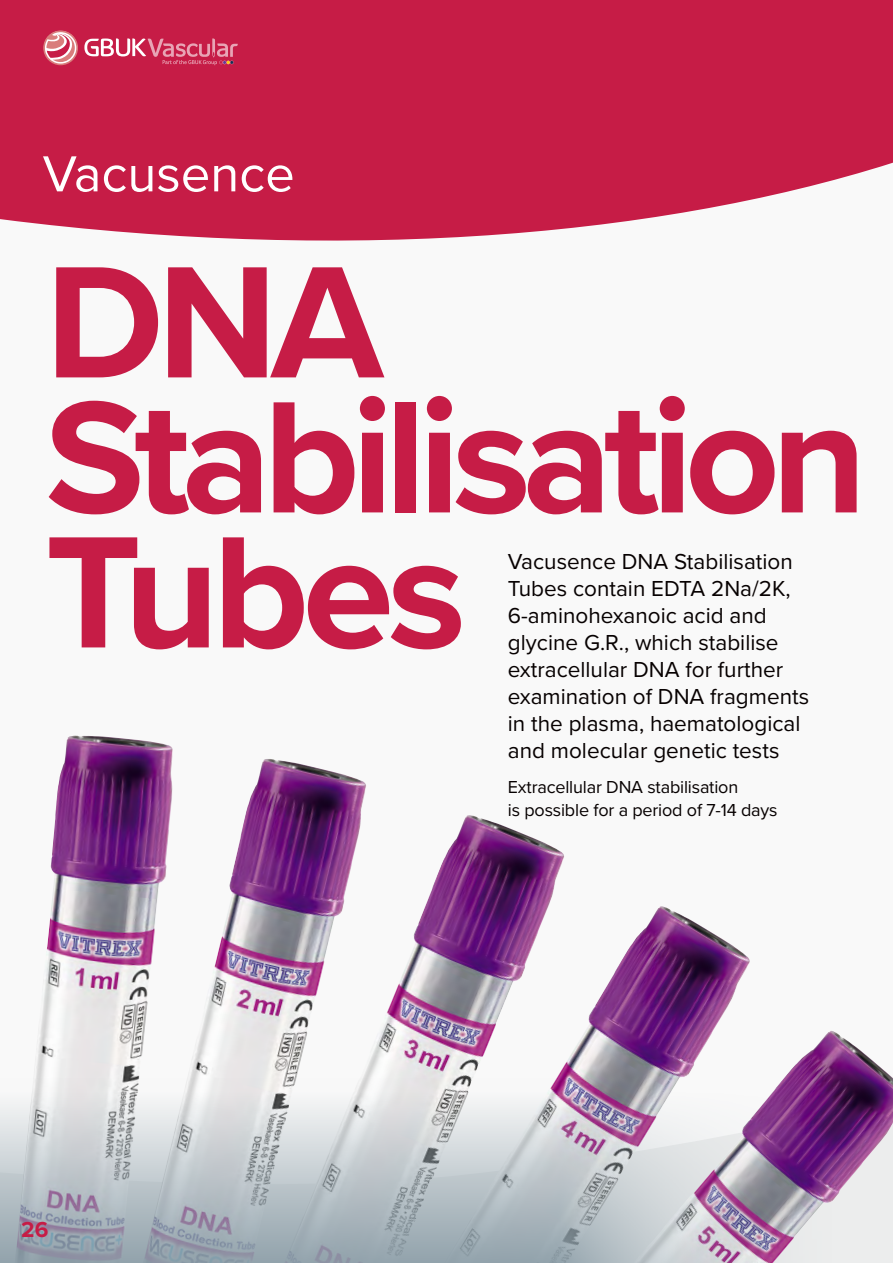
<style>
.page{position:relative;width:893px;height:1263px;background:#fff}
.page>*{position:absolute;margin:0;border:0;box-sizing:border-box;transform-origin:0 0}
.t1{font:700 165px/135px "Proxima Nova";letter-spacing:-.05em;color:#c61c46}
.t2{font:52.5px "Proxima Nova";color:#fff}
.t3{font:22.5px/27px "Proxima Nova";color:#070101}
.t4{font:700 22.5px "Proxima Nova";color:#c61c46}
.t5{font:18px/22.5px "Proxima Nova";letter-spacing:-.01em;color:#070101}
</style>
<div class="page">
<svg style="left:73px;top:735px;width:274px;height:122px"></svg>
<svg style="left:347px;top:775px;width:218px;height:82px"></svg>
<svg style="left:0;top:0;width:893px;height:241px;fill:#c61c46"></svg>
<svg style="left:43px;top:30px;width:35px;height:35px"></svg>
<svg style="left:84px;top:38px;width:154px;height:27px"></svg>
<img style="left:284px;top:816px;width:183px;height:41px">
<img style="left:52px;top:736px;width:77px;height:121px">
<img style="left:143px;top:759px;width:129px;height:98px">
<img style="left:0;top:857px;width:893px;height:406px">
<p class="t2" style="left:43px;top:135px;width:254px">Vacusence</p>
<p class="t1" style="left:45px;top:251px;width:823px">DNA<br>Stabilisation<br>Tubes</p>
<p class="t3" style="left:508px;top:547px;width:303px">Vacusence DNA Stabilisation<br>Tubes contain EDTA 2Na/2K,<br>6-aminohexanoic acid and glycine G.R., which stabilise extracellular DNA for further examination of DNA fragments in the plasma, haematological and molecular genetic tests</p>
<p class="t5" style="left:508px;top:775px;width:271px">Extracellular DNA stabilisation<br>is possible for a period of 7-14 days</p>
<p class="t4" style="left:21px;top:1213px;width:29px">26</p>
</div>
